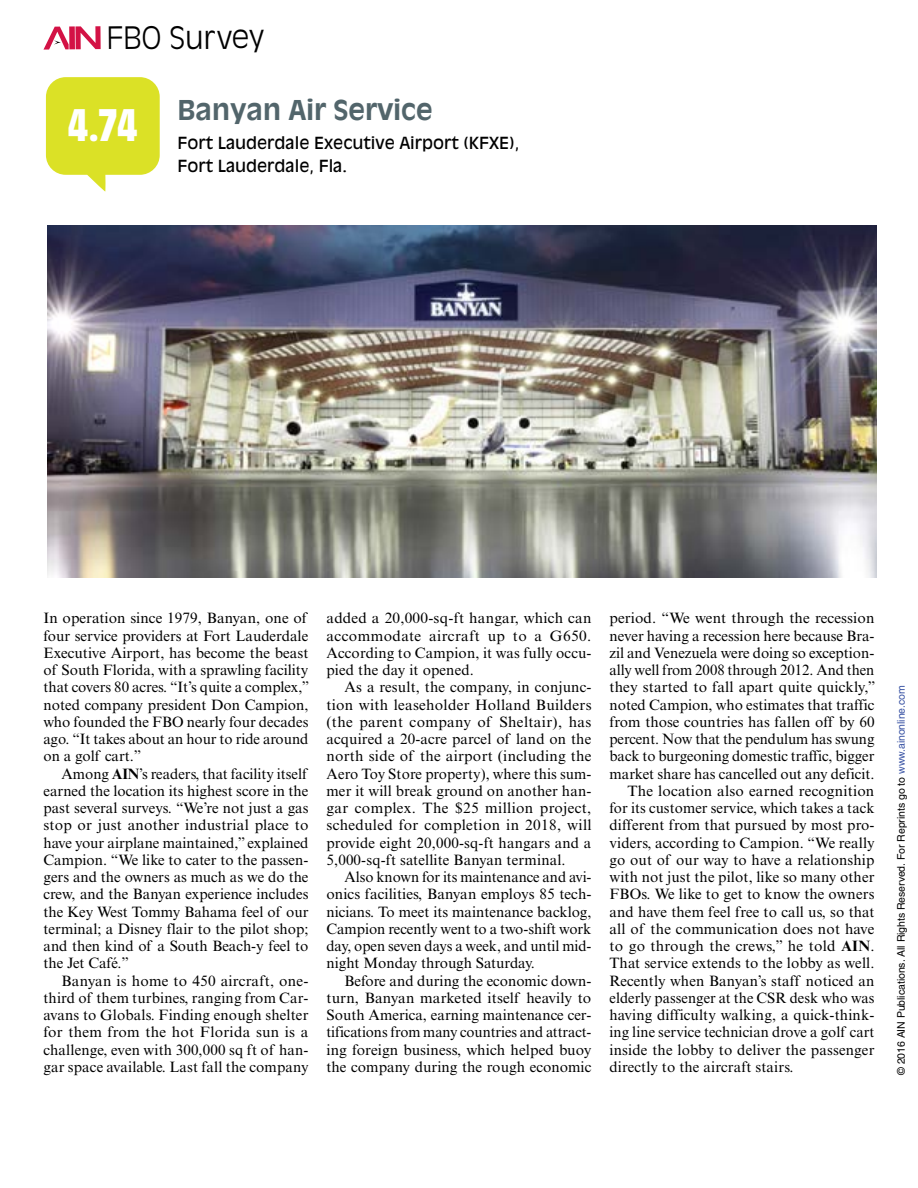
<style>
.page{position:relative;width:918px;height:1188px;background:#fff}
.page>*{position:absolute;margin:0;border:0;box-sizing:border-box;transform-origin:0 0}
.t1{font:700 condensed 44.7px "Antique Olive Std";color:#fff}
.t2{font:300 30.45px "Antique Olive Std";letter-spacing:-.01em;color:#000}
.t3{font:700 27px "Antique Olive Std";color:#52656b}
.t4{font:16.5px/22.8px "Antique Olive Std";color:#000}
.t5{font:15px/17.2px "Times New Roman MT Std";color:#000;text-align:justify}
.t6{font:10.5px "Helvetica LT Std";letter-spacing:-.005em;color:#000}
.s1{font-weight:700}
.s2{color:#3953a4}
</style>
<div class="page">
<div style="left:69px;top:26px;width:6px;height:23px;background:#d31245"></div>
<svg style="left:44px;top:27px;width:25px;height:23px"></svg>
<svg style="left:75px;top:26px;width:26px;height:23px"></svg>
<svg style="left:46px;top:77px;width:114px;height:115px"></svg>
<img style="left:47px;top:225px;width:830px;height:353px">
<h2 class="t2" style="left:106px;top:20px;width:160px">FBO Survey</h2>
<h1 class="t1" style="left:68px;top:100px;width:72px">4.74</h1>
<h3 class="t3" style="left:177px;top:94px;width:257px">Banyan Air Service</h3>
<p class="t4" style="left:177px;top:132px;width:343px">Fort Lauderdale Executive Airport (KFXE),<br>Fort Lauderdale, Fla.</p>
<p class="t5" style="left:44px;top:610px;width:267px;text-align:left">In operation since 1979, Banyan, one of four service providers at Fort Lauderdale Executive Airport, has become the beast of South Florida, with a sprawling facility that covers 80 acres. “It’s quite a complex,” noted company president Don Campion, who founded the FBO nearly four decades ago. “It takes about an hour to ride around on a golf cart.”</p>
<p class="t5" style="left:44px;top:765px;width:267px;text-indent:18px">Among <span class="s1">AIN</span>’s readers, that facility itself earned the location its highest score in the past several surveys. “We’re not just a gas stop or just another industrial place to have your airplane maintained,” explained Campion. “We like to cater to the passen&shy;gers and the owners as much as we do the crew, and the Banyan experience includes the Key West Tommy Bahama feel of our terminal; a Disney flair to the pilot shop; and then kind of a South Beach-y feel to the Jet Café.”</p>
<p class="t5" style="left:44px;top:972px;width:267px;text-indent:18px">Banyan is home to 450 aircraft, one&shy;third of them turbines, ranging from Car&shy;avans to Globals. Finding enough shelter for them from the hot Florida sun is a challenge, even with 300,000 sq ft of han&shy;gar space available. Last fall the company</p>
<p class="t5" style="left:327px;top:610px;width:267px">added a 20,000-sq-ft hangar, which can accommodate aircraft up to a G650.<br>According to Campion, it was fully occu&shy;pied the day it opened.</p>
<p class="t5" style="left:327px;top:679px;width:267px;text-indent:18px">As a result, the company, in conjunc&shy;tion with leaseholder Holland Builders (the parent company of Sheltair), has acquired a 20-acre parcel of land on the north side of the airport (including the Aero Toy Store property), where this sum&shy;mer it will break ground on another han&shy;gar complex. The $25 million project, scheduled for completion in 2018, will provide eight 20,000-sq-ft hangars and a 5,000-sq-ft satellite Banyan terminal.</p>
<p class="t5" style="left:327px;top:868px;width:267px;text-indent:18px">Also known for its maintenance and avi&shy;onics facilities, Banyan employs 85 tech&shy;nicians. To meet its maintenance backlog, Campion recently went to a two-shift work day, open seven days a week, and until mid&shy;night Monday through Saturday.</p>
<p class="t5" style="left:327px;top:972px;width:267px;text-indent:18px">Before and during the economic down&shy;turn, Banyan marketed itself heavily to South America, earning maintenance cer&shy;tifications from many countries and attract&shy;ing foreign business, which helped buoy the company during the rough economic</p>
<p class="t5" style="left:609px;top:610px;width:266px">period. “We went through the recession</p>
<p class="t5" style="left:609px;top:627px;width:267px">never having a recession here because Bra-</p>
<p class="t5" style="left:609px;top:644px;width:267px">zil and Venezuela were doing so exception-</p>
<p class="t5" style="left:609px;top:661px;width:266px">ally well from 2008 through 2012. And then</p>
<p class="t5" style="left:609px;top:679px;width:268px">they started to fall apart quite quickly,”</p>
<p class="t5" style="left:609px;top:696px;width:267px">noted Campion, who estimates that traffic</p>
<p class="t5" style="left:609px;top:713px;width:267px">from those countries has fallen off by 60</p>
<p class="t5" style="left:609px;top:730px;width:266px">percent. Now that the pendulum has swung</p>
<p class="t5" style="left:609px;top:748px;width:266px">back to burgeoning domestic traffic, bigger</p>
<p class="t5" style="left:609px;top:765px;width:267px">market share has cancelled out any deficit.</p>
<p class="t5" style="left:627px;top:782px;width:248px">The location also earned recognition</p>
<p class="t5" style="left:609px;top:799px;width:267px">for its customer service, which takes a tack</p>
<p class="t5" style="left:609px;top:817px;width:267px">different from that pursued by most pro-</p>
<p class="t5" style="left:609px;top:834px;width:267px">viders, according to Campion. “We really</p>
<p class="t5" style="left:609px;top:851px;width:266px">go out of our way to have a relationship</p>
<p class="t5" style="left:609px;top:868px;width:267px">with not just the pilot, like so many other</p>
<p class="t5" style="left:609px;top:886px;width:266px">FBOs. We like to get to know the owners</p>
<p class="t5" style="left:609px;top:903px;width:266px">and have them feel free to call us, so that</p>
<p class="t5" style="left:609px;top:920px;width:266px">all of the communication does not have</p>
<p class="t5" style="left:609px;top:937px;width:267px">to go through the crews,” he told <span class="s1">AIN</span>.</p>
<p class="t5" style="left:609px;top:955px;width:267px">That service extends to the lobby as well.</p>
<p class="t5" style="left:609px;top:972px;width:267px">Recently when Banyan’s staff noticed an</p>
<p class="t5" style="left:609px;top:989px;width:267px">elderly passenger at the CSR desk who was</p>
<p class="t5" style="left:609px;top:1006px;width:267px">having difficulty walking, a quick-think-</p>
<p class="t5" style="left:609px;top:1024px;width:267px">ing line service technician drove a golf cart</p>
<p class="t5" style="left:609px;top:1041px;width:267px">inside the lobby to deliver the passenger</p>
<p class="t5" style="left:609px;top:1058px;width:185px">directly to the aircraft stairs.</p>
<p class="t6" style="left:895px;top:1075px;width:391px;rotate:-90deg">© 2016 AIN Publications. All Rights Reserved. For Reprints go to <span class="s2">www.ainonline.com</span></p>
</div>
